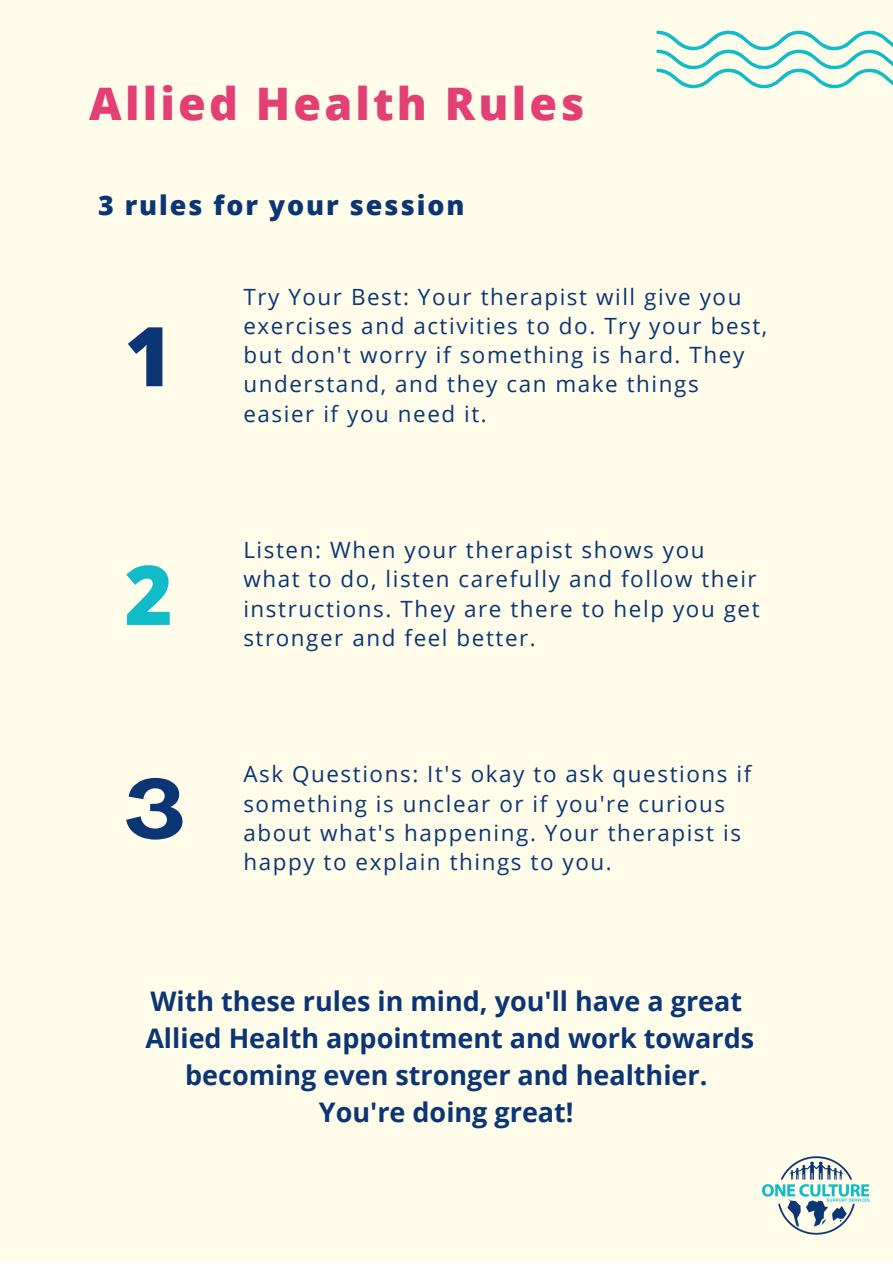
<style>
.page{position:relative;width:893px;height:1264px;background:#fff}
.page>*{position:absolute;margin:0;border:0;box-sizing:border-box;transform-origin:0 0}
.t1{font:800 82.35px "Open Sans";color:#0b3574}
.t2{font:800 82.35px "Open Sans";color:#0fbcc8}
.t3{font:700 expanded 82.35px "Agrandir";color:#0b3574}
.t4{font:800 44.85px "Open Sans";letter-spacing:.07em;color:#e24074}
.t5{font:700 27px "Open Sans";color:#0b3574}
.t6{font:800 26.85px "Open Sans";letter-spacing:.07em;color:#0b3574}
.t7{font:22.35px/29.2px "Open Sans";letter-spacing:.07em;color:#0b3574}
</style>
<div class="page">
<div style="left:0;top:0;width:892px;height:1262px;background:#fffde9"></div>
<img style="left:762px;top:1156px;width:108px;height:79px">
<svg style="left:656px;top:30px;width:236px;height:59px"></svg>
<p class="t4" style="left:89px;top:72px;width:496px">Allied Health Rules</p>
<p class="t6" style="left:98px;top:186px;width:368px">3 rules for your session</p>
<p class="t1" style="left:124px;top:298px;width:50px">1</p>
<p class="t2" style="left:124px;top:537px;width:50px">2</p>
<p class="t3" style="left:124px;top:776px;width:62px">3</p>
<p class="t7" style="left:243px;top:281px;width:525px">Try Your Best: Your therapist will give you exercises and activities to do. Try your best, but don't worry if something is hard. They understand, and they can make things easier if you need it.</p>
<p class="t7" style="left:243px;top:534px;width:518px">Listen: When your therapist shows you what to do, listen carefully and follow their instructions. They are there to help you get stronger and feel better.</p>
<p class="t7" style="left:243px;top:759px;width:509px">Ask Questions: It's okay to ask questions if something is unclear or if you're curious about what's happening. Your therapist is happy to explain things to you.</p>
<p class="t5" style="left:150px;top:981px;width:593px">With these rules in mind, you'll have a great</p>
<p class="t5" style="left:145px;top:1018px;width:610px">Allied Health appointment and work towards</p>
<p class="t5" style="left:185px;top:1056px;width:523px">becoming even stronger and healthier.</p>
<p class="t5" style="left:319px;top:1093px;width:256px">You're doing great!</p>
</div>
